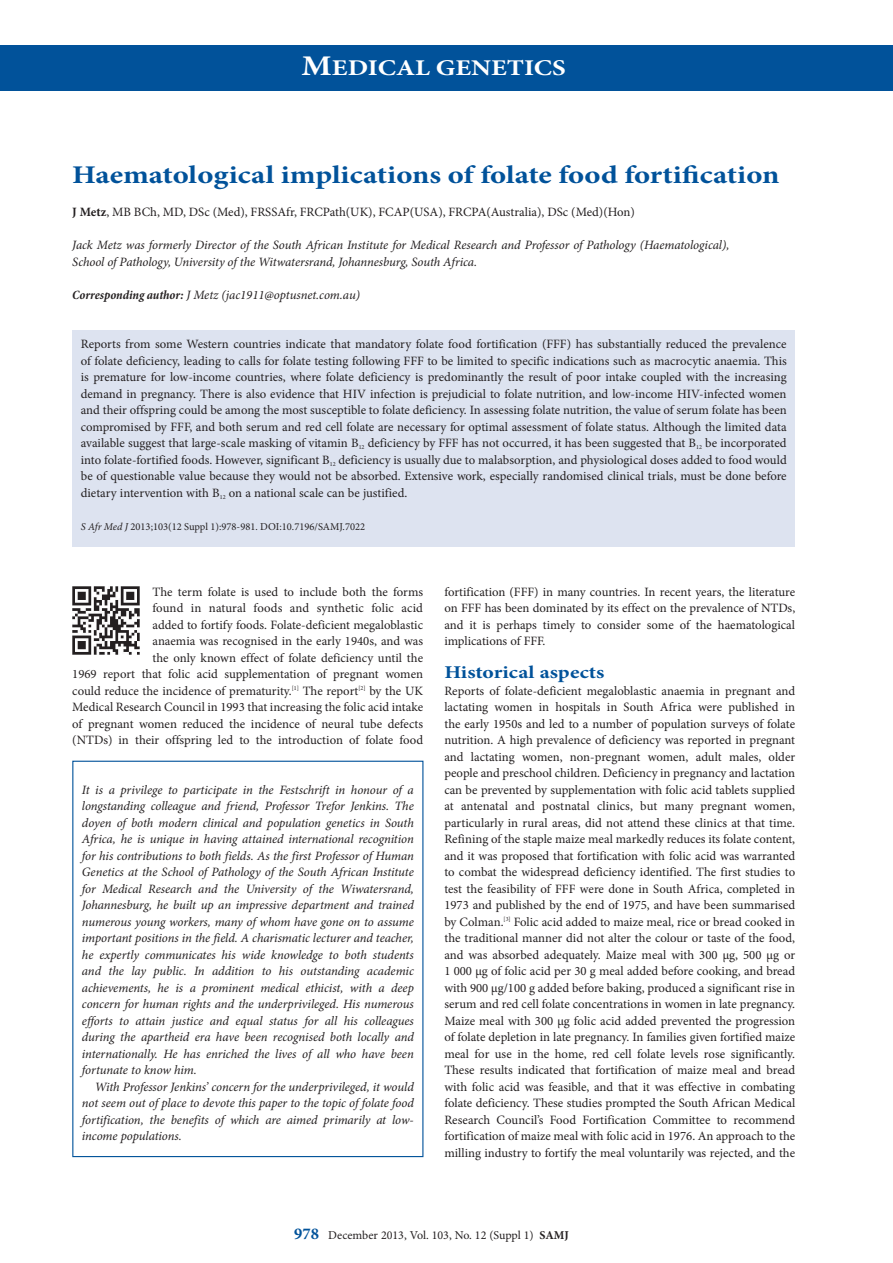
<style>
.page{position:relative;width:893px;height:1263px;background:#fff}
.page>*{position:absolute;margin:0;border:0;box-sizing:border-box;transform-origin:0 0}
.A_HEAD{font:700 25.5px "Minion Pro";letter-spacing:-.005em;color:#01529a;scale:1.2 1}
.t1{font:700 22.5px "Minion Pro";color:#fff;scale:1.2 1}
.B_HEAD{font:700 18px "Minion Pro";color:#01529a;scale:1.2 1}
.BODY_TEXT_1ST_PARAGR{font:12.75px/16.5px "Minion Pro";color:#231f20;text-align:justify}
.BODY_TEXT_1ST_PARAGR-2{font:italic 12.75px/16.5px "Minion Pro";letter-spacing:-.01em;color:#231f20;text-align:justify}
.BODY_TEXT_INDENT{font:italic 12.75px/16.5px "Minion Pro";letter-spacing:-.01em;color:#231f20;text-align:justify}
.AUTHORS_DETAILS{font:italic 12.75px/16.5px "Minion Pro";letter-spacing:-.01em;color:#231f20}
.AUTHORS_NAME_UNDER_A{font:12.75px "Minion Pro";color:#231f20}
.CORRESPONDING_AUTHOR{font:italic 12.75px "Minion Pro";letter-spacing:-.005em;color:#231f20}
.t2{font:12px "Minion Pro";color:#231f20}
.S_AFR_MED{font:10.5px "Minion Pro";color:#231f20}
.s1{font-size:28.5px}
.s2{font-weight:700}
.s3{font-weight:700;font-stretch:condensed}
.s4{font-style:italic}
.s5{font-weight:700;font-size:16.5px;color:#01529a}
</style>
<div class="page">
<div style="left:0;top:45px;width:893px;height:45px;background:#01529a"></div>
<div style="left:72px;top:330px;width:723px;height:216px;background:#dde3f0"></div>
<div style="left:72px;top:761px;width:351px;height:396px;border:1px solid #01529a"></div>
<img style="left:72px;top:587px;width:67px;height:67px">
<h2 class="t1" style="left:302px;top:52px;width:222px"><span class="s1">M</span>EDICAL GENETICS</h2>
<h1 class="A_HEAD" style="left:72px;top:157px;width:591px">Haematological implications of folate food fortification</h1>
<p class="AUTHORS_NAME_UNDER_A" style="left:72px;top:203px;width:564px"><span class="s2">J Metz</span>, MB BCh, MD, DSc (Med), FRSSAfr, FRCPath(UK), FCAP(USA), FRCPA(Australia), DSc (Med)(Hon)</p>
<p class="AUTHORS_DETAILS" style="left:72px;top:237px;width:659px">Jack Metz was formerly Director of the South African Institute for Medical Research and Professor of Pathology (Haematological),<br>School of Pathology, University of the Witwatersrand, Johannesburg, South Africa.</p>
<p class="CORRESPONDING_AUTHOR" style="left:72px;top:286px;width:289px"><span class="s3">Corresponding author:</span> J Metz (jac1911@optusnet.com.au)</p>
<p class="BODY_TEXT_1ST_PARAGR" style="left:81px;top:336px;width:707px">Reports from some Western countries indicate that mandatory folate food fortification (FFF) has substantially reduced the prevalence of folate deficiency, leading to calls for folate testing following FFF to be limited to specific indications such as macrocytic anaemia. This is premature for low-income countries, where folate deficiency is predominantly the result of poor intake coupled with the increasing demand in pregnancy. There is also evidence that HIV infection is prejudicial to folate nutrition, and low-income HIV-infected women and their offspring could be among the most susceptible to folate deficiency. In assessing folate nutrition, the value of serum folate has been compromised by FFF, and both serum and red cell folate are necessary for optimal assessment of folate status. Although the limited data available suggest that large-scale masking of vitamin B<sub>12</sub> deficiency by FFF has not occurred, it has been suggested that B<sub>12</sub> be incorporated into folate-fortified foods. However, significant B<sub>12</sub> deficiency is usually due to malabsorption, and physiological doses added to food would be of questionable value because they would not be absorbed. Extensive work, especially randomised clinical trials, must be done before dietary intervention with B<sub>12</sub> on a national scale can be justified.</p>
<p class="S_AFR_MED" style="left:81px;top:519px;width:286px"><span class="s4">S Afr Med J</span> 2013;103(12 Suppl 1):978-981. DOI:10.7196/SAMJ.7022</p>
<p class="BODY_TEXT_1ST_PARAGR" style="left:72px;top:583px;width:352px;text-align:right">The term folate is used to include both the forms<br>found in natural foods and synthetic folic acid<br>added to fortify foods. Folate-deficient megaloblastic<br>anaemia was recognised in the early 1940s, and was<br>the only known effect of folate deficiency until the<br>1969 report that folic acid supplementation of pregnant women could reduce the incidence of prematurity.<sup>[1]</sup> The report<sup>[2]</sup> by the UK Medical Research Council in 1993 that increasing the folic acid intake of pregnant women reduced the incidence of neural tube defects (NTDs) in their offspring led to the introduction of folate food</p>
<p class="BODY_TEXT_1ST_PARAGR" style="left:444px;top:583px;width:352px">fortification (FFF) in many countries. In recent years, the literature on FFF has been dominated by its effect on the prevalence of NTDs, and it is perhaps timely to consider some of the haematological implications of FFF.</p>
<h2 class="B_HEAD" style="left:444px;top:660px;width:135px">Historical aspects</h2>
<p class="BODY_TEXT_1ST_PARAGR" style="left:444px;top:682px;width:352px">Reports of folate-deficient megaloblastic anaemia in pregnant and lactating women in hospitals in South Africa were published in the early 1950s and led to a number of population surveys of folate nutrition. A high prevalence of deficiency was reported in pregnant and lactating women, non-pregnant women, adult males, older people and preschool children. Deficiency in pregnancy and lactation can be prevented by supplementation with folic acid tablets supplied at antenatal and postnatal clinics, but many pregnant women, particularly in rural areas, did not attend these clinics at that time.<br>Refining of the staple maize meal markedly reduces its folate content, and it was proposed that fortification with folic acid was warranted to combat the widespread deficiency identified. The first studies to test the feasibility of FFF were done in South Africa, completed in 1973 and published by the end of 1975, and have been summarised by Colman.<sup>[3]</sup> Folic acid added to maize meal, rice or bread cooked in the traditional manner did not alter the colour or taste of the food, and was absorbed adequately. Maize meal with 300 μg, 500 μg or 1 000 μg of folic acid per 30 g meal added before cooking, and bread with 900 μg/100 g added before baking, produced a significant rise in serum and red cell folate concentrations in women in late pregnancy.<br>Maize meal with 300 μg folic acid added prevented the progression of folate depletion in late pregnancy. In families given fortified maize meal for use in the home, red cell folate levels rose significantly.<br>These results indicated that fortification of maize meal and bread with folic acid was feasible, and that it was effective in combating folate deficiency. These studies prompted the South African Medical Research Council’s Food Fortification Committee to recommend fortification of maize meal with folic acid in 1976. An approach to the milling industry to fortify the meal voluntarily was rejected, and the</p>
<p class="BODY_TEXT_1ST_PARAGR-2" style="left:82px;top:781px;width:333px">It is a privilege to participate in the Festschrift in honour of a longstanding colleague and friend, Professor Trefor Jenkins. The doyen of both modern clinical and population genetics in South Africa, he is unique in having attained international recognition for his contributions to both fields. As the first Professor of Human Genetics at the School of Pathology of the South African Institute for Medical Research and the University of the Wiwatersrand, Johannesburg, he built up an impressive department and trained numerous young workers, many of whom have gone on to assume important positions in the field. A charismatic lecturer and teacher, he expertly communicates his wide knowledge to both students and the lay public. In addition to his outstanding academic achievements, he is a prominent medical ethicist, with a deep concern for human rights and the underprivileged. His numerous efforts to attain justice and equal status for all his colleagues during the apartheid era have been recognised both locally and internationally. He has enriched the lives of all who have been fortunate to know him.</p>
<p class="BODY_TEXT_INDENT" style="left:82px;top:1078px;width:333px;text-indent:13px">With Professor Jenkins’ concern for the underprivileged, it would not seem out of place to devote this paper to the topic of folate food fortification, the benefits of which are aimed primarily at low&shy;income populations.</p>
<p class="t2" style="left:294px;top:1227px;width:276px"><span class="s5">978</span> December 2013, Vol. 103, No. 12 (Suppl 1) <span class="s2">SAMJ</span></p>
</div>
